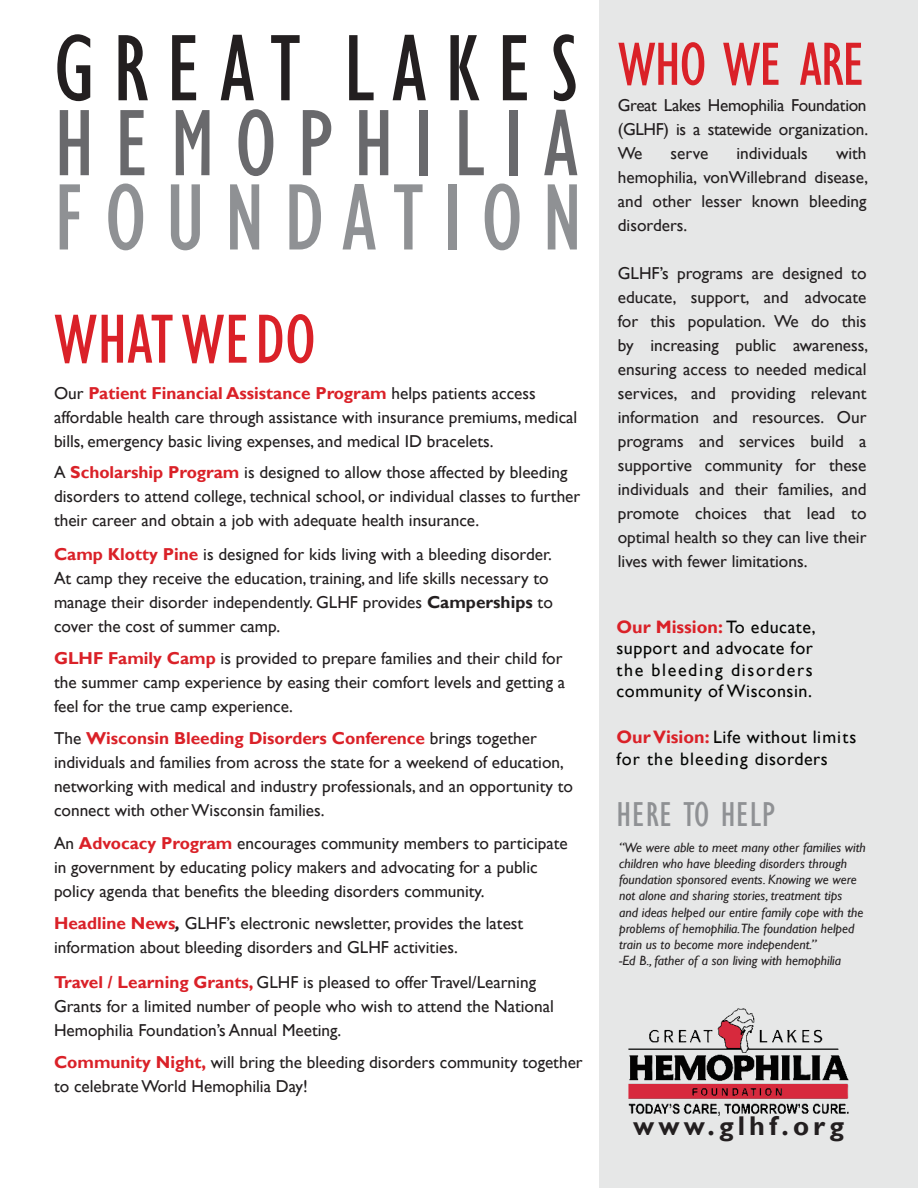
<style>
.page{position:relative;width:918px;height:1188px;background:#fff}
.page>*{position:absolute;margin:0;border:0;box-sizing:border-box;transform-origin:0 0}
.t1{font:condensed 97.5px "Gill Sans";letter-spacing:.185em;color:#231f20}
.t2{font:condensed 97.5px "Gill Sans";letter-spacing:.205em;color:#69696c}
.t3{font:condensed 97.5px "Gill Sans";letter-spacing:.195em;color:#8f9194}
.t4{font:condensed 71.85px "Gill Sans";color:#da2128}
.t5{font:condensed 63px "Gill Sans";letter-spacing:-.02em;color:#da2128}
.t6{font:condensed 35.55px "Gill Sans";letter-spacing:.02em;color:#8f9194}
.t7{font:700 27.15px "Gill Sans";letter-spacing:.15em;color:#231f20}
.t8{font:18px/21.6px "Gill Sans";letter-spacing:.03em;color:#040503}
.t9{font:17.25px/24px "Gill Sans";color:#231f20}
.t10{font:italic 13.5px/16.2px "Gill Sans";color:#231f20}
.s1{font-weight:700;color:#da2128}
.s2{font-weight:700}
.s3{font-weight:700;font-style:italic}
</style>
<div class="page">
<div style="left:600px;top:0;width:318px;height:1188px;background:#e6e7e7"></div>
<img style="left:628px;top:1008px;width:221px;height:108px">
<p class="t1" style="left:54px;top:11px;width:526px">GREAT LAKES</p>
<p class="t2" style="left:54px;top:86px;width:526px">HEMOPHILIA</p>
<p class="t3" style="left:54px;top:160px;width:530px">FOUNDATION</p>
<p class="t4" style="left:54px;top:297px;width:263px">WHAT WE DO</p>
<p class="t9" style="left:54px;top:382px;width:525px">Our <span class="s1">Patient Financial Assistance Program</span> helps patients access affordable health care through assistance with insurance premiums, medical bills, emergency basic living expenses, and medical ID bracelets.</p>
<p class="t9" style="left:54px;top:460px;width:528px">A <span class="s1">Scholarship Program</span> is designed to allow those affected by bleeding disorders to attend college, technical school, or individual classes to further their career and obtain a job with adequate health insurance.</p>
<p class="t9" style="left:54px;top:542px;width:500px"><span class="s1">Camp Klotty Pine</span> is designed for kids living with a bleeding disorder.<br>At camp they receive the education, training, and life skills necessary to manage their disorder independently. GLHF provides <span class="s2">Camperships</span> to cover the cost of summer camp.</p>
<p class="t9" style="left:54px;top:646px;width:513px"><span class="s1">GLHF Family Camp</span> is provided to prepare families and their child for the summer camp experience by easing their comfort levels and getting a feel for the true camp experience.</p>
<p class="t9" style="left:54px;top:727px;width:521px">The <span class="s1">Wisconsin Bleeding Disorders Conference</span> brings together individuals and families from across the state for a weekend of education, networking with medical and industry professionals, and an opportunity to connect with other Wisconsin families.</p>
<p class="t9" style="left:54px;top:831px;width:515px">An <span class="s1">Advocacy Program</span> encourages community members to participate in government by educating policy makers and advocating for a public policy agenda that benefits the bleeding disorders community.</p>
<p class="t9" style="left:54px;top:911px;width:471px"><span class="s1">Headline News</span><span class="s3">,</span> GLHF’s electronic newsletter, provides the latest information about bleeding disorders and GLHF activities.</p>
<p class="t9" style="left:54px;top:970px;width:501px"><span class="s1">Travel / Learning Grants,</span> GLHF is pleased to offer Travel/Learning<br>Grants for a limited number of people who wish to attend the National<br>Hemophilia Foundation’s Annual Meeting.</p>
<p class="t9" style="left:54px;top:1050px;width:530px"><span class="s1">Community Night,</span> will bring the bleeding disorders community together to celebrate World Hemophilia Day!</p>
<p class="t5" style="left:618px;top:27px;width:249px">WHO WE ARE</p>
<p class="t9" style="left:618px;top:94px;width:252px;text-align:justify">Great Lakes Hemophilia Foundation (GLHF) is a statewide organization.<br>We</p>
<p class="t9" style="left:618px;top:142px;width:252px;text-align:justify;text-indent:218px">with hemophilia, vonWillebrand disease, and other lesser known bleeding disorders.</p>
<p class="t9" style="left:618px;top:262px;width:252px;text-align:justify">GLHF’s programs are designed to educate, support, and advocate for this population. We do this by increasing public awareness, ensuring access to needed medical services, and providing relevant information and resources. Our programs and services build a supportive community for these individuals and their families, and promote choices that lead to optimal health so they can live their lives with fewer limitations.</p>
<p class="t9" style="left:671px;top:142px;width:39px">serve</p>
<p class="t9" style="left:736px;top:142px;width:73px">individuals</p>
<p class="t8" style="left:616px;top:616px;width:201px"><span class="s1">Our Mission:</span> To educate, support and advocate for the bleeding disorders community of Wisconsin.</p>
<p class="t8" style="left:616px;top:726px;width:241px"><span class="s1">Our Vision:</span> Life without limits for the bleeding disorders</p>
<p class="t6" style="left:616px;top:794px;width:160px">HERE TO HELP</p>
<p class="t10" style="left:619px;top:839px;width:248px">“We were able to meet many other families with children who have bleeding disorders through foundation sponsored events. Knowing we were not alone and sharing stories, treatment tips<br>and ideas helped our entire family cope with the problems of hemophilia.The foundation helped train us to become more independent.”</p>
<p class="t10" style="left:619px;top:953px;width:224px">-Ed B., father of a son living with hemophilia</p>
<p class="t7" style="left:633px;top:1109px;width:212px">www.glhf.org</p>
</div>
